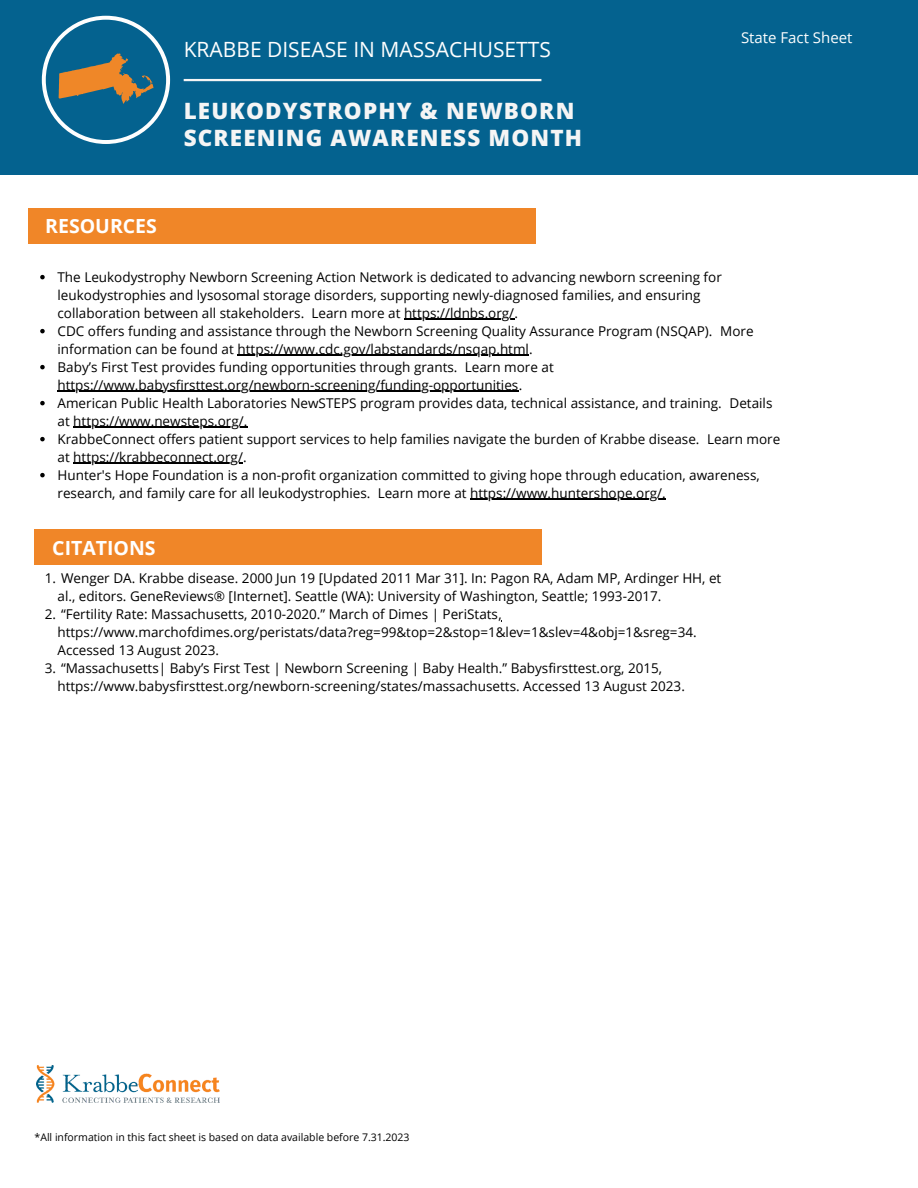
<style>
.page{position:relative;width:918px;height:1188px;background:#fff}
.page>*{position:absolute;margin:0;border:0;box-sizing:border-box;transform-origin:0 0}
.t1{font:800 22.5px/27px "Open Sans";letter-spacing:.05em;color:#f5f5f5}
.t2{font:21px "Open Sans";color:#fefefe}
.t3{font:700 19.5px "Open Sans";color:#fff}
.t4{font:15px "Open Sans";color:#fefefe}
.t5{font:13.5px/18px "Open Sans";color:#000}
.t6{font:10.5px "Open Sans";color:#000}
</style>
<div class="page">
<div style="left:0;top:0;width:918px;height:175px;background:#04628f"></div>
<hr style="left:184px;top:79px;width:357px;height:2px;background:#f5f5f5">
<div style="left:28px;top:209px;width:508px;height:35px;background:#f08628"></div>
<div style="left:35px;top:529px;width:507px;height:36px;background:#f08628"></div>
<svg style="left:40px;top:275px;width:5px;height:4px"></svg>
<hr style="left:404px;top:319px;width:110px;height:1px;background:#000">
<svg style="left:40px;top:329px;width:5px;height:4px"></svg>
<hr style="left:238px;top:355px;width:291px;height:1px;background:#000">
<svg style="left:40px;top:365px;width:5px;height:4px"></svg>
<hr style="left:58px;top:391px;width:461px;height:1px;background:#000">
<svg style="left:40px;top:401px;width:5px;height:4px"></svg>
<hr style="left:73px;top:427px;width:175px;height:1px;background:#000">
<svg style="left:40px;top:437px;width:5px;height:4px"></svg>
<hr style="left:73px;top:463px;width:170px;height:1px;background:#000">
<svg style="left:40px;top:473px;width:5px;height:4px"></svg>
<hr style="left:470px;top:499px;width:196px;height:1px;background:#000">
<img style="left:37px;top:1065px;width:182px;height:37px">
<svg style="left:42px;top:16px;width:128px;height:128px"></svg>
<p class="t2" style="left:184px;top:34px;width:369px">KRABBE DISEASE IN MASSACHUSETTS</p>
<p class="t1" style="left:184px;top:97px;width:400px">LEUKODYSTROPHY &amp; NEWBORN<br>SCREENING AWARENESS MONTH</p>
<p class="t4" style="left:741px;top:27px;width:113px">State Fact Sheet</p>
<p class="t3" style="left:45px;top:212px;width:113px">RESOURCES</p>
<p class="t5" style="left:58px;top:267px;width:666px">The Leukodystrophy Newborn Screening Action Network is dedicated to advancing newborn screening for leukodystrophies and lysosomal storage disorders, supporting newly-diagnosed families, and ensuring collaboration between all stakeholders. Learn more at https://ldnbs.org/.</p>
<p class="t5" style="left:58px;top:321px;width:698px">CDC offers funding and assistance through the Newborn Screening Quality Assurance Program (NSQAP). More information can be found at https://www.cdc.gov/labstandards/nsqap.html.</p>
<p class="t5" style="left:58px;top:357px;width:498px">Baby’s First Test provides funding opportunities through grants. Learn more at https://www.babysfirsttest.org/newborn-screening/funding-opportunities.</p>
<p class="t5" style="left:58px;top:393px;width:716px">American Public Health Laboratories NewSTEPS program provides data, technical assistance, and training. Details at https://www.newsteps.org/.</p>
<p class="t5" style="left:58px;top:429px;width:724px">KrabbeConnect offers patient support services to help families navigate the burden of Krabbe disease. Learn more at https://krabbeconnect.org/.</p>
<p class="t5" style="left:58px;top:465px;width:704px">Hunter's Hope Foundation is a non-profit organization committed to giving hope through education, awareness, research, and family care for all leukodystrophies. Learn more at https://www.huntershope.org/.</p>
<p class="t3" style="left:52px;top:534px;width:105px">CITATIONS</p>
<p class="t5" style="left:58px;top:569px;width:665px;text-indent:-13px">1. Wenger DA. Krabbe disease. 2000 Jun 19 [Updated 2011 Mar 31]. In: Pagon RA, Adam MP, Ardinger HH, et al., editors. GeneReviews® [Internet]. Seattle (WA): University of Washington, Seattle; 1993-2017.</p>
<p class="t5" style="left:58px;top:605px;width:641px;text-indent:-13px">2. “Fertility Rate: Massachusetts, 2010-2020.” March of Dimes | PeriStats, https://www.marchofdimes.org/peristats/data?reg=99&amp;top=2&amp;stop=1&amp;lev=1&amp;slev=4&amp;obj=1&amp;sreg=34.<br>Accessed 13 August 2023.</p>
<p class="t5" style="left:58px;top:659px;width:629px;text-indent:-13px">3. “Massachusetts| Baby’s First Test | Newborn Screening | Baby Health.” Babysfirsttest.org, 2015, https://www.babysfirsttest.org/newborn-screening/states/massachusetts. Accessed 13 August 2023.</p>
<p class="t6" style="left:35px;top:1130px;width:377px">*All information in this fact sheet is based on data available before 7.31.2023</p>
</div>
